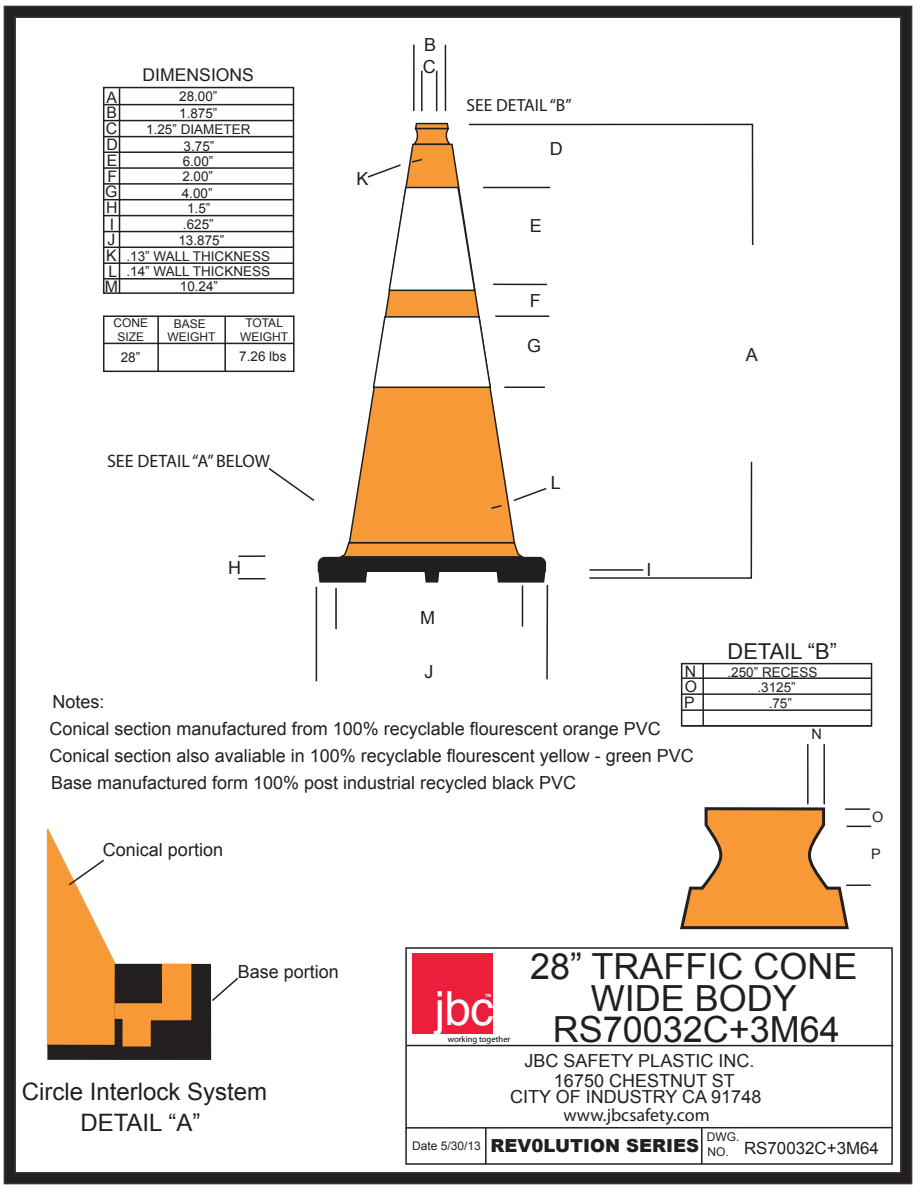
<style>
.page{position:relative;width:918px;height:1188px;background:#fff}
.page>*{position:absolute;margin:0;border:0;box-sizing:border-box;transform-origin:0 0}
.t1{font:46.95px "Helvetica";color:#fff}
.t2{font:36px/63.4px "Arial";color:#231f20;text-align:center}
.t3{font:24px "Arial";color:#231f20}
.t4{font:21.9px "Arial";color:#231f20}
.t5{font:18px/22px "Arial";color:#231f20}
.t6{font:18px "Myriad Pro";color:#231f20}
.t7{font:900 18px "Arial";color:#231f20}
.t8{font:17.55px "Myriad Pro";color:#231f20}
.t9{font:17.55px "Arial";color:#231f20}
.t10{font:16.95px "Arial";color:#231f20}
.t11{font:15.9px/15.9px "Arial";color:#231f20;text-align:justify}
.t12{font:14.4px "Arial";color:#231f20}
.t13{font:13.5px/15.9px "Arial";color:#231f20;text-align:center}
.t14{font:12px/13.5px "Arial";color:#231f20;text-align:center}
.t15{font:8.55px "Myriad Pro";color:#000}
.t16{font:700 4.65px "Myriad Pro";color:#fff}
</style>
<div class="page">
<div style="left:4px;top:6px;width:908px;height:1178px;background:#231f20;border:2px solid #363536"></div>
<div style="left:14px;top:16px;width:888px;height:1158px;background:#fff;border:2px solid #363536"></div>
<svg style="left:46px;top:829px;width:193px;height:231px"></svg>
<svg style="left:589px;top:461px;width:164px;height:118px"></svg>
<hr style="left:436px;top:71px;width:1px;height:40px;background:#231f20">
<hr style="left:421px;top:71px;width:2px;height:40px;background:#231f20">
<hr style="left:238px;top:555px;width:27px;height:2px;background:#231f20">
<hr style="left:238px;top:578px;width:27px;height:2px;background:#231f20">
<hr style="left:413px;top:45px;width:2px;height:66px;background:#231f20">
<hr style="left:445px;top:45px;width:1px;height:66px;background:#231f20">
<hr style="left:316px;top:587px;width:1px;height:94px;background:#231f20">
<hr style="left:589px;top:569px;width:54px;height:2px;background:#231f20">
<svg style="left:516px;top:487px;width:31px;height:14px"></svg>
<div style="left:103px;top:87px;width:191px;height:207px;background:#fff;border:2px solid #231f20"></div>
<div style="left:103px;top:315px;width:192px;height:57px;background:#fff;border:2px solid #231f20"></div>
<hr style="left:157px;top:316px;width:2px;height:55px;background:#231f20">
<hr style="left:224px;top:317px;width:2px;height:55px;background:#231f20">
<hr style="left:103px;top:343px;width:191px;height:1px;background:#231f20">
<hr style="left:104px;top:104px;width:190px;height:1px;background:#231f20">
<hr style="left:119px;top:88px;width:1px;height:205px;background:#231f20">
<hr style="left:103px;top:120px;width:190px;height:1px;background:#231f20">
<hr style="left:104px;top:136px;width:190px;height:1px;background:#231f20">
<hr style="left:104px;top:151px;width:190px;height:2px;background:#231f20">
<hr style="left:104px;top:167px;width:189px;height:2px;background:#231f20">
<hr style="left:103px;top:183px;width:190px;height:2px;background:#231f20">
<hr style="left:103px;top:199px;width:190px;height:1px;background:#231f20">
<hr style="left:104px;top:215px;width:189px;height:1px;background:#231f20">
<hr style="left:104px;top:231px;width:190px;height:1px;background:#231f20">
<hr style="left:104px;top:247px;width:189px;height:1px;background:#231f20">
<hr style="left:104px;top:262px;width:190px;height:2px;background:#231f20">
<hr style="left:103px;top:278px;width:190px;height:2px;background:#231f20">
<div style="left:405px;top:947px;width:488px;height:218px;background:#fff;border:2px solid #231f20"></div>
<hr style="left:407px;top:1045px;width:486px;height:1px;background:#231f20">
<hr style="left:405px;top:1127px;width:487px;height:2px;background:#231f20">
<hr style="left:485px;top:1128px;width:2px;height:36px;background:#231f20">
<hr style="left:701px;top:1128px;width:2px;height:36px;background:#231f20">
<svg style="left:268px;top:468px;width:47px;height:33px"></svg>
<hr style="left:495px;top:315px;width:54px;height:2px;background:#231f20">
<hr style="left:504px;top:387px;width:41px;height:1px;background:#231f20">
<svg style="left:680px;top:807px;width:191px;height:123px"></svg>
<hr style="left:823px;top:744px;width:2px;height:60px;background:#231f20">
<hr style="left:807px;top:744px;width:2px;height:60px;background:#231f20">
<hr style="left:845px;top:808px;width:25px;height:2px;background:#231f20">
<hr style="left:682px;top:677px;width:190px;height:2px;background:#231f20">
<hr style="left:702px;top:664px;width:2px;height:62px;background:#231f20">
<hr style="left:682px;top:693px;width:190px;height:2px;background:#231f20">
<hr style="left:682px;top:709px;width:190px;height:2px;background:#231f20">
<div style="left:681px;top:663px;width:191px;height:64px;border:2px solid #231f20"></div>
<div style="left:412px;top:953px;width:81px;height:81px;background:#ed1d3c"></div>
<svg style="left:318px;top:543px;width:230px;height:136px"></svg>
<svg style="left:348px;top:292px;width:168px;height:252px"></svg>
<svg style="left:372px;top:315px;width:120px;height:74px"></svg>
<svg style="left:490px;top:504px;width:13px;height:6px"></svg>
<svg style="left:367px;top:122px;width:387px;height:170px"></svg>
<p class="t11" style="left:105px;top:90px;width:14px">A B C D E F G H I</p>
<p class="t11" style="left:109px;top:264px;width:10px">L</p>
<p class="t11" style="left:106px;top:231px;width:12px">J<br>K</p>
<p class="t9" style="left:143px;top:63px;width:113px">DIMENSIONS</p>
<p class="t13" style="left:146px;top:89px;width:106px;line-height:16.5px">28.00”<br>1.875”<br>1.25” DIAMETER</p>
<p class="t13" style="left:184px;top:138px;width:32px">3.75”</p>
<p class="t13" style="left:182px;top:185px;width:32px">4.00”</p>
<p class="t13" style="left:182px;top:153px;width:33px;text-align:left">6.00”<br>2.00”</p>
<p class="t13" style="left:127px;top:200px;width:145px">1.5”<br>.625”<br>13.875”<br>.13” WALL THICKNESS .14” WALL THICKNESS</p>
<p class="t11" style="left:105px;top:278px;width:15px">M</p>
<p class="t13" style="left:180px;top:278px;width:40px">10.24”</p>
<p class="t14" style="left:113px;top:316px;width:36px;line-height:14.1px">CONE<br>SIZE</p>
<p class="t14" style="left:168px;top:317px;width:49px">BASE<br>WEIGHT</p>
<p class="t14" style="left:240px;top:317px;width:49px">TOTAL<br>WEIGHT</p>
<p class="t13" style="left:121px;top:350px;width:21px">28”</p>
<p class="t13" style="left:239px;top:349px;width:49px">7.26 lbs</p>
<p class="t6" style="left:107px;top:449px;width:165px">SEE DETAIL “A” BELOW</p>
<p class="t5" style="left:356px;top:167px;width:14px">K</p>
<p class="t5" style="left:423px;top:34px;width:15px">B<br>C</p>
<p class="t8" style="left:466px;top:94px;width:107px">SEE DETAIL “B”</p>
<p class="t5" style="left:550px;top:138px;width:14px">D</p>
<p class="t5" style="left:530px;top:214px;width:14px">E</p>
<p class="t5" style="left:530px;top:290px;width:12px">F</p>
<p class="t5" style="left:527px;top:335px;width:16px">G</p>
<p class="t5" style="left:551px;top:471px;width:12px">L</p>
<p class="t5" style="left:228px;top:557px;width:14px">H</p>
<p class="t5" style="left:646px;top:559px;width:7px">I</p>
<p class="t5" style="left:420px;top:607px;width:16px">M</p>
<p class="t5" style="left:746px;top:343px;width:14px">A</p>
<p class="t4" style="left:728px;top:637px;width:111px">DETAIL “B”</p>
<p class="t5" style="left:425px;top:661px;width:10px">J</p>
<p class="t11" style="left:684px;top:663px;width:15px">N O P</p>
<p class="t13" style="left:728px;top:664px;width:92px">.250” RECESS</p>
<p class="t13" style="left:757px;top:679px;width:40px">.3125”</p>
<p class="t5" style="left:50px;top:688px;width:613px;line-height:27px">Notes:<br>Conical section manufactured from 100% recyclable flourescent orange PVC</p>
<p class="t5" style="left:51px;top:772px;width:527px">Base manufactured form 100% post industrial recycled black PVC</p>
<p class="t13" style="left:769px;top:695px;width:25px">.75”</p>
<p class="t12" style="left:812px;top:724px;width:12px">N</p>
<p class="t5" style="left:50px;top:745px;width:646px">Conical section also avaliable in 100% recyclable flourescent yellow - green PVC</p>
<p class="t5" style="left:103px;top:839px;width:122px">Conical portion</p>
<p class="t12" style="left:872px;top:808px;width:13px">O</p>
<p class="t12" style="left:871px;top:845px;width:11px">P</p>
<p class="t5" style="left:238px;top:961px;width:103px">Base portion</p>
<h1 class="t1" style="left:435px;top:973px;width:61px">jbc</h1>
<p class="t16" style="left:485px;top:992px;width:8px">TM</p>
<p class="t15" style="left:448px;top:1034px;width:64px">working together</p>
<h2 class="t2" style="left:530px;top:935px;width:329px">28” TRAFFIC CONE<br>RS70032C+3M64</h2>
<h2 class="t2" style="left:591px;top:967px;width:208px">WIDE BODY</h2>
<h3 class="t3" style="left:22px;top:1075px;width:247px">Circle Interlock System</h3>
<h3 class="t3" style="left:80px;top:1107px;width:122px">DETAIL “A”</h3>
<p class="t14" style="left:412px;top:1139px;width:70px">Date 5/30/13</p>
<p class="t5" style="left:525px;top:1051px;width:231px;line-height:19.5px;text-align:center">JBC SAFETY PLASTIC INC.<br>16750 CHESTNUT ST</p>
<p class="t5" style="left:510px;top:1086px;width:253px">CITY OF INDUSTRY CA 91748</p>
<p class="t14" style="left:707px;top:1131px;width:34px">DWG.</p>
<p class="t10" style="left:707px;top:1137px;width:173px"><sub>NO.</sub> RS70032C+3M64</p>
<p class="t6" style="left:564px;top:1104px;width:148px">www.jbcsafety.com</p>
<p class="t7" style="left:490px;top:1133px;width:210px">REV0LUTION SERIES</p>
</div>
